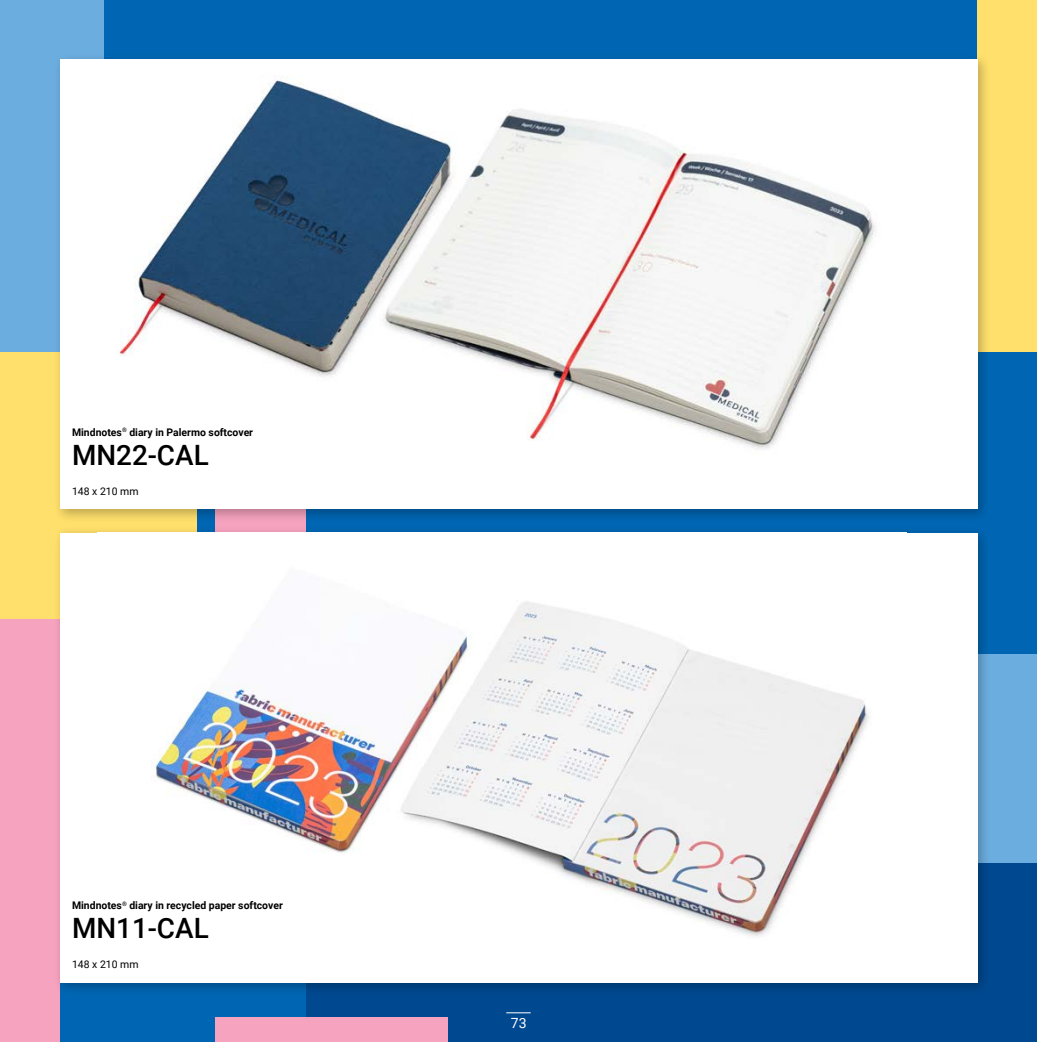
<style>
.page{position:relative;width:1037px;height:1042px;background:#0066b3}
.page>*{position:absolute;margin:0;border:0;box-sizing:border-box;transform-origin:0 0}
.t1{font:500 28px "Roboto";color:#000}
.t2{font:14px "Roboto";color:#fff}
.t3{font:700 10.5px "Roboto";color:#000}
.t4{font:10.5px "Roboto";color:#000}
</style>
<div class="page">
<div style="left:0;top:352px;width:196px;height:267px;background:#ffe06c"></div>
<div style="left:306px;top:863px;width:731px;height:179px;background:#004990"></div>
<div style="left:215px;top:440px;width:91px;height:140px;background:#f6a3bf"></div>
<div style="left:0;top:619px;width:60px;height:423px;background:#f6a3bf"></div>
<div style="left:977px;top:0;width:60px;height:352px;background:#ffe06c"></div>
<div style="left:215px;top:1017px;width:233px;height:25px;background:#f6a3bf"></div>
<div style="left:0;top:0;width:104px;height:352px;background:#6caddf"></div>
<div style="left:830px;top:654px;width:207px;height:209px;background:#6caddf"></div>
<svg style="left:506px;top:1012px;width:25px;height:1px"></svg>
<div style="left:53px;top:53px;width:938px;height:470px;background:#000;opacity:.25"></div>
<div style="left:60px;top:60px;width:918px;height:449px;background:#fff"></div>
<div style="left:53px;top:526px;width:938px;height:470px;background:#000;opacity:.25"></div>
<div style="left:60px;top:533px;width:918px;height:449px;background:#fff"></div>
<img style="left:153px;top:601px;width:716px;height:336px">
<img style="left:120px;top:75px;width:756px;height:374px">
<p class="t3" style="left:72px;top:425px;width:183px">Mindnotes<sup>®</sup> diary in Palermo softcover</p>
<h1 class="t1" style="left:72px;top:436px;width:138px">MN22-CAL</h1>
<p class="t4" style="left:72px;top:483px;width:68px">148 x 210 mm</p>
<p class="t3" style="left:72px;top:898px;width:212px">Mindnotes<sup>®</sup> diary in recycled paper softcover</p>
<h1 class="t1" style="left:72px;top:909px;width:138px">MN11-CAL</h1>
<p class="t4" style="left:72px;top:956px;width:68px">148 x 210 mm</p>
<h2 class="t2" style="left:511px;top:1013px;width:17px">73</h2>
</div>
